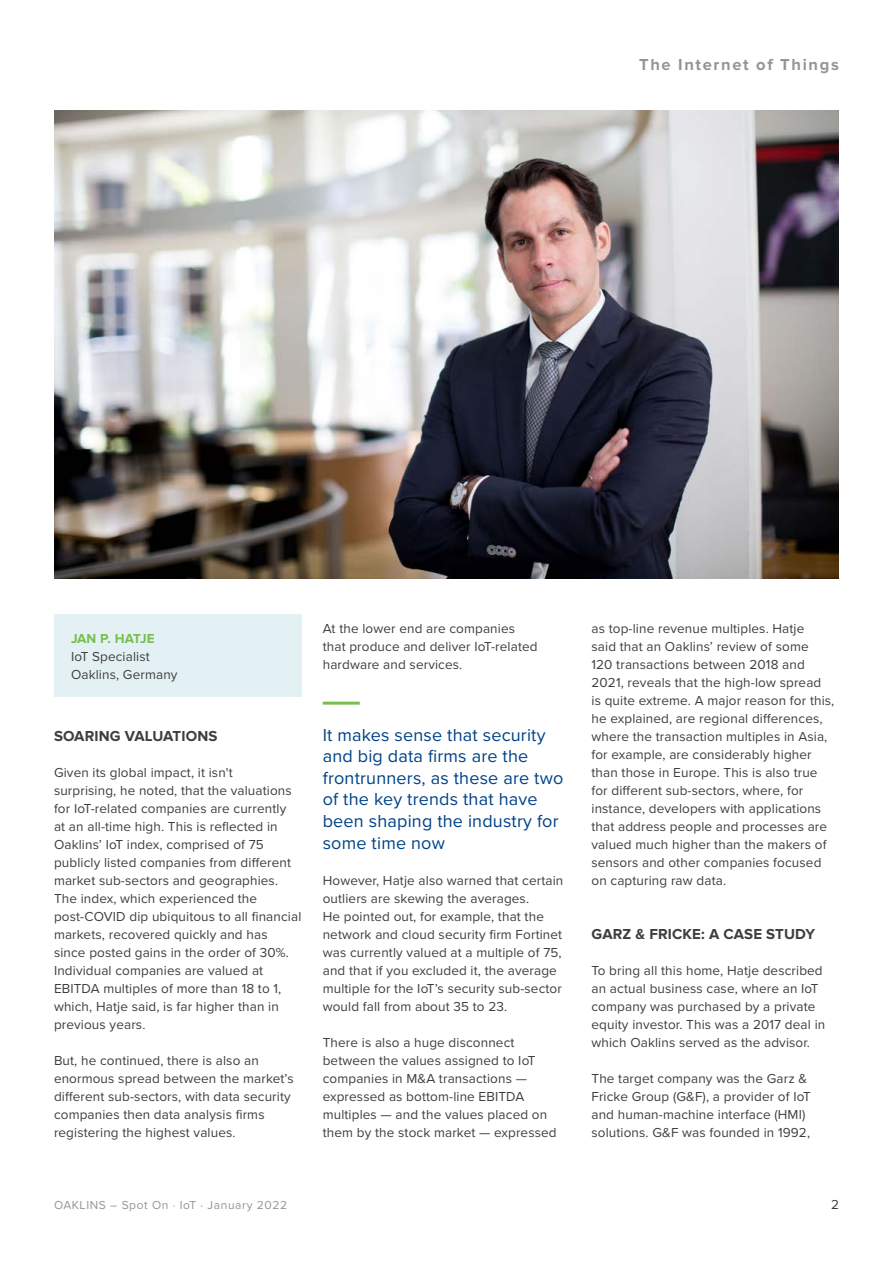
<style>
.page{position:relative;width:893px;height:1263px;background:#fff}
.page>*{position:absolute;margin:0;border:0;box-sizing:border-box;transform-origin:0 0}
._07_pullout_quote{font:18px/21.6px "Proxima Nova";letter-spacing:.01em;color:#004389}
._03_headline_level_1{font:700 16.5px "Proxima Nova";letter-spacing:.1em;color:#939598}
._04_headline_level_2{font:700 15px "Proxima Nova";letter-spacing:.01em;color:#3e3e3f}
._01_bodycopy{font:13.5px/18px "Proxima Nova";letter-spacing:.01em;color:#3e3e3f}
._04_headline_level_2-2{font:13.5px/18px "Proxima Nova";letter-spacing:.01em;color:#3e3e3f}
.t1{font:12px "Proxima Nova";letter-spacing:.05em;color:#939598}
.s1{font-weight:700;color:#77be4e}
</style>
<div class="page">
<hr style="left:323px;top:702px;width:37px;height:3px;background:#77be4e">
<img style="left:54px;top:111px;width:785px;height:468px">
<div style="left:54px;top:615px;width:247px;height:82px;background:#e4f1f4"></div>
<p class="_03_headline_level_1" style="left:639px;top:55px;width:201px">The Internet of Things</p>
<p class="_04_headline_level_2-2" style="left:71px;top:629px;width:108px"><span class="s1">JAN P. HATJE<br></span>IoT Specialist<br>Oaklins, Germany</p>
<p class="_04_headline_level_2" style="left:54px;top:727px;width:165px">SOARING VALUATIONS</p>
<p class="_01_bodycopy" style="left:54px;top:762px;width:249px">Given its global impact, it isn't<br>surprising, he noted, that the valuations for IoT-related companies are currently<br>at an all-time high. This is reflected in Oaklins’ IoT index, comprised of 75 publicly listed companies from different market sub-sectors and geographies.<br>The index, which experienced the post-COVID dip ubiquitous to all financial markets, recovered quickly and has since posted gains in the order of 30%.<br>Individual companies are valued at EBITDA multiples of more than 18 to 1, which, Hatje said, is far higher than in previous years.</p>
<p class="_01_bodycopy" style="left:54px;top:1050px;width:241px">But, he continued, there is also an enormous spread between the market’s different sub-sectors, with data security companies then data analysis firms registering the highest values.</p>
<p class="_01_bodycopy" style="left:323px;top:618px;width:216px">At the lower end are companies that produce and deliver IoT-related hardware and services.</p>
<p class="_07_pullout_quote" style="left:323px;top:723px;width:242px">It makes sense that security and big data firms are the frontrunners, as these are two of the key trends that have been shaping the industry for some time now</p>
<p class="_01_bodycopy" style="left:323px;top:870px;width:242px">However, Hatje also warned that certain outliers are skewing the averages.<br>He pointed out, for example, that the network and cloud security firm Fortinet was currently valued at a multiple of 75, and that if you excluded it, the average multiple for the IoT’s security sub-sector would fall from about 35 to 23.</p>
<p class="_01_bodycopy" style="left:323px;top:1032px;width:235px">There is also a huge disconnect between the values assigned to IoT companies in M&amp;A transactions — expressed as bottom-line EBITDA multiples — and the values placed on them by the stock market — expressed</p>
<p class="_01_bodycopy" style="left:591px;top:618px;width:244px">as top-line revenue multiples. Hatje<br>said that an Oaklins’ review of some<br>120 transactions between 2018 and 2021, reveals that the high-low spread<br>is quite extreme. A major reason for this, he explained, are regional differences, where the transaction multiples in Asia, for example, are considerably higher than those in Europe. This is also true for different sub-sectors, where, for instance, developers with applications that address people and processes are valued much higher than the makers of sensors and other companies focused on capturing raw data.</p>
<p class="_04_headline_level_2" style="left:591px;top:925px;width:225px">GARZ &amp; FRICKE: A CASE STUDY</p>
<p class="_01_bodycopy" style="left:591px;top:960px;width:235px">To bring all this home, Hatje described an actual business case, where an IoT company was purchased by a private equity investor. This was a 2017 deal in which Oaklins served as the advisor.</p>
<p class="_01_bodycopy" style="left:591px;top:1068px;width:221px">The target company was the Garz &amp; Fricke Group (G&amp;F), a provider of IoT and human-machine interface (HMI) solutions. G&amp;F was founded in 1992,</p>
<p class="t1" style="left:54px;top:1196px;width:235px">OAKLINS – Spot On · IoT · January 2022</p>
<p class="_01_bodycopy" style="left:831px;top:1194px;width:9px">2</p>
</div>
